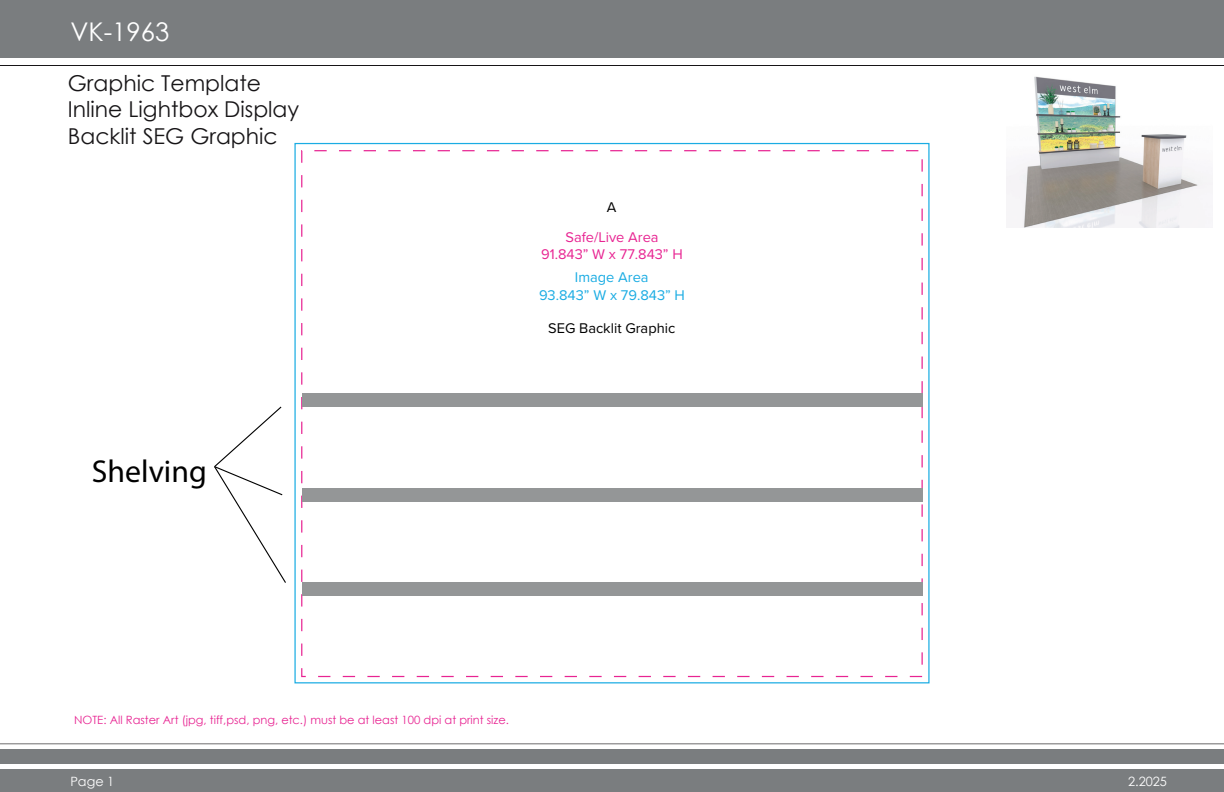
<style>
.page{position:relative;width:1224px;height:792px;background:#fff}
.page>*{position:absolute;margin:0;border:0;box-sizing:border-box;transform-origin:0 0}
.t1{font:31.8px "Myriad Pro";color:#000}
.t2{font:25.7px "Century Gothic";color:#fff}
.t3{font:21.9px/26.2px "Century Gothic";color:#171517}
.t4{font:14.6px/17.5px "Proxima Nova";color:#e82492;text-align:center}
.t5{font:14.6px/17.5px "Proxima Nova";color:#1aace3;text-align:center}
.t6{font:14.6px "Proxima Nova";color:#000}
.t7{font:12.8px "Century Gothic";color:#fff}
.t8{font:11.4px "Century Gothic";color:#e82492}
</style>
<div class="page">
<div style="left:0;top:0;width:1224px;height:57px;background:#7a7d7f"></div>
<hr style="left:0;top:65px;width:1224px;height:1px;background:#171517">
<div style="left:0;top:749px;width:1224px;height:43px;background:#7a7d7f"></div>
<div style="left:0;top:764px;width:1224px;height:5px;background:#fff"></div>
<hr style="left:0;top:744px;width:1224px;height:1px;background:#171517">
<div style="left:302px;top:583px;width:620px;height:13px;background:#949697"></div>
<div style="left:302px;top:488px;width:620px;height:14px;background:#949697"></div>
<div style="left:302px;top:393px;width:620px;height:14px;background:#949697"></div>
<svg style="left:214px;top:406px;width:72px;height:177px"></svg>
<img style="left:1006px;top:76px;width:206px;height:152px">
<h2 class="t2" style="left:70px;top:14px;width:100px">VK-1963</h2>
<h3 class="t3" style="left:68px;top:70px;width:233px">Graphic Template<br>Inline Lightbox Display<br>Backlit SEG Graphic</h3>
<h1 class="t1" style="left:92px;top:454px;width:116px">Shelving</h1>
<p class="t6" style="left:607px;top:196px;width:11px">A</p>
<p class="t4" style="left:541px;top:227px;width:143px">Safe/Live Area<br>91.843” W x 77.843” H</p>
<p class="t5" style="left:539px;top:268px;width:147px">Image Area<br>93.843” W x 79.843” H</p>
<p class="t6" style="left:548px;top:317px;width:129px">SEG Backlit Graphic</p>
<p class="t8" style="left:74px;top:712px;width:436px">NOTE: All Raster Art (jpg, tiff,psd, png, etc.) must be at least 100 dpi at print size.</p>
<p class="t7" style="left:70px;top:772px;width:45px">Page 1</p>
<p class="t7" style="left:1128px;top:772px;width:41px">2.2025</p>
</div>
